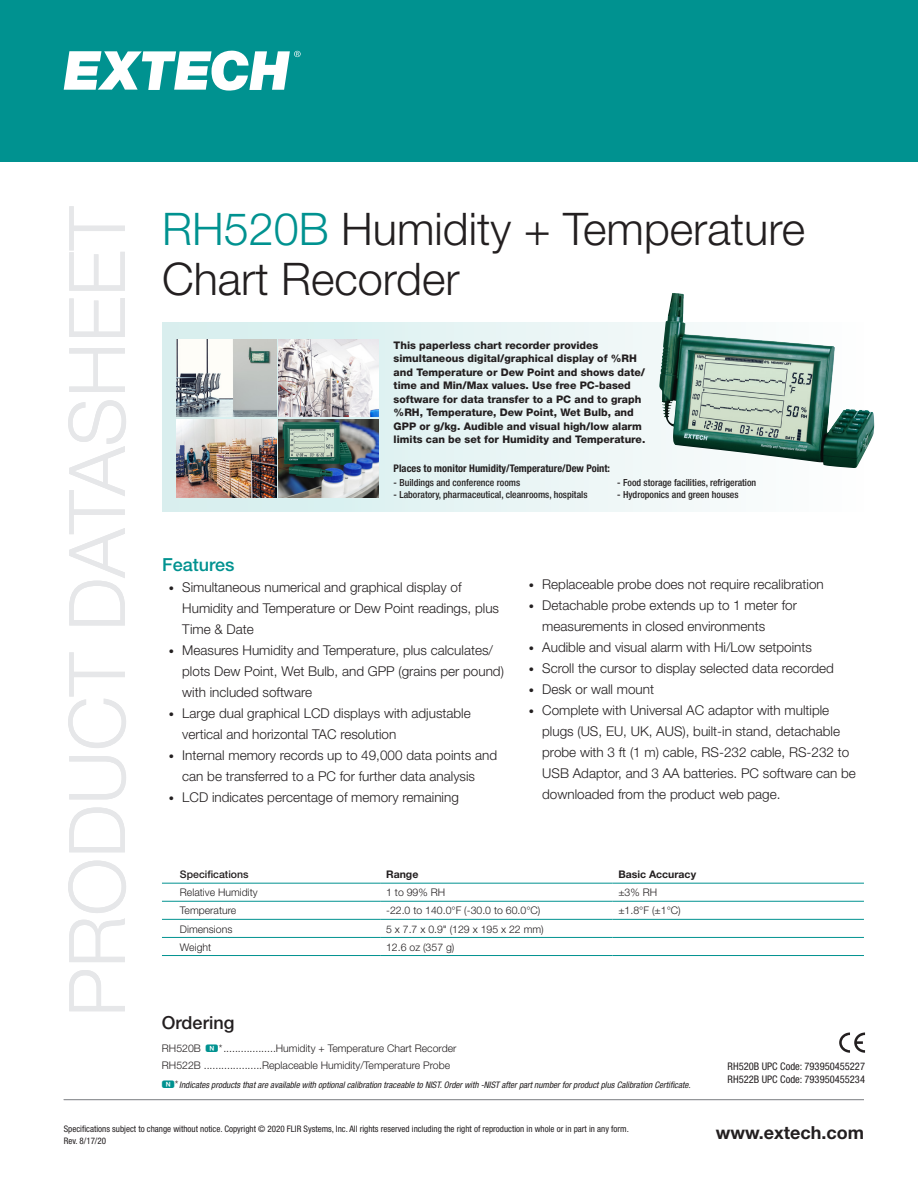
<style>
.page{position:relative;width:918px;height:1188px;background:#fff}
.page>*{position:absolute;margin:0;border:0;box-sizing:border-box;transform-origin:0 0}
.t1{font:300 78px "Helvetica Neue LT";color:#e6e7e9}
.t2{font:300 45px/49.5px "Helvetica Neue LT";color:#231f20}
.t3{font:700 18px "Helvetica Neue LT";color:#231f20}
.t4{font:500 18px "Helvetica Neue LT";color:#009290}
.t5{font:500 18px "Helvetica Neue LT";color:#231f20}
.t6{font:300 13.5px/21px "Helvetica Neue LT";color:#231f20}
.t7{font:800 10.5px/13.5px "Helvetica Neue LT";color:#231f20}
.t8{font:300 10.5px "Helvetica Neue LT";color:#231f20}
.t9{font:condensed 10.5px "Helvetica Neue LT";color:#231f20}
.t10{font:700 condensed 10.5px "Helvetica Neue LT";color:#231f20}
.t11{font:700 10.5px "Helvetica Neue LT";color:#231f20}
.t12{font:500 10.5px "Helvetica Neue LT";color:#231f20}
.t13{font:10.5px "Deutsche Bahn AG Six";color:#009290}
.t14{font:500 condensed 9.75px "Helvetica Neue LT";color:#231f20}
.t15{font:condensed 9px/12px "Helvetica Neue LT";color:#231f20}
.t16{font:italic condensed 9px "Helvetica Neue LT";color:#231f20}
.s1{color:#009290}
.s2{font-size:10.5px}
.s3{font-family:"Deutsche Bahn AG Six";font-weight:400;color:#009290}
.s4{font-weight:300;font-style:normal;font-stretch:normal;font-size:10.5px}
</style>
<div class="page">
<div style="left:162px;top:323px;width:702px;height:189px;background:linear-gradient(to right,#cfe6e5,#fff)"></div>
<div style="left:0;top:0;width:918px;height:162px;background:#009290"></div>
<svg style="left:64px;top:51px;width:237px;height:40px"></svg>
<hr style="left:64px;top:1099px;width:800px;height:1px;background:#939598">
<hr style="left:162px;top:883px;width:218px;height:1px;background:#009290">
<hr style="left:380px;top:883px;width:232px;height:1px;background:#009290">
<hr style="left:612px;top:883px;width:252px;height:1px;background:#009290">
<hr style="left:162px;top:901px;width:218px;height:1px;background:#009290">
<hr style="left:380px;top:901px;width:232px;height:1px;background:#009290">
<hr style="left:612px;top:901px;width:252px;height:1px;background:#009290">
<hr style="left:162px;top:919px;width:218px;height:1px;background:#009290">
<hr style="left:380px;top:919px;width:232px;height:1px;background:#009290">
<hr style="left:612px;top:919px;width:252px;height:1px;background:#009290">
<hr style="left:162px;top:937px;width:218px;height:1px;background:#009290">
<hr style="left:380px;top:937px;width:232px;height:1px;background:#009290">
<hr style="left:612px;top:937px;width:252px;height:1px;background:#009290">
<hr style="left:162px;top:955px;width:218px;height:1px;background:#009290">
<hr style="left:380px;top:955px;width:232px;height:1px;background:#009290">
<hr style="left:612px;top:955px;width:252px;height:1px;background:#009290">
<svg style="left:839px;top:1033px;width:26px;height:20px"></svg>
<img style="left:659px;top:293px;width:215px;height:175px">
<img style="left:277px;top:339px;width:101px;height:78px">
<svg style="left:177px;top:339px;width:100px;height:78px"></svg>
<img style="left:177px;top:419px;width:101px;height:78px">
<img style="left:278px;top:419px;width:100px;height:78px">
<p class="t1" style="left:50px;top:1017px;width:812px;rotate:-90deg">PRODUCT DATASHEET</p>
<p class="t2" style="left:162px;top:204px;width:645px"><span class="s1">RH520B</span> Humidity + Temperature<br>Chart Recorder</p>
<p class="t7" style="left:394px;top:338px;width:253px">This paperless chart recorder provides simultaneous digital/graphical display of %RH and Temperature or Dew Point and shows date/ time and Min/Max values. Use free PC-based software for data transfer to a PC and to graph %RH, Temperature, Dew Point, Wet Bulb, and GPP or g/kg. Audible and visual high/low alarm limits can be set for Humidity and Temperature.</p>
<p class="t10" style="left:394px;top:462px;width:218px">Places to monitor Humidity/Temperature/Dew Point:</p>
<p class="t14" style="left:394px;top:476px;width:128px">- Buildings and conference rooms</p>
<p class="t14" style="left:394px;top:488px;width:195px">- Laboratory, pharmaceutical, cleanrooms, hospitals</p>
<p class="t14" style="left:617px;top:476px;width:140px">- Food storage facilities, refrigeration</p>
<p class="t14" style="left:617px;top:488px;width:123px">- Hydroponics and green houses</p>
<p class="t4" style="left:162px;top:554px;width:74px">Features</p>
<p class="t6" style="left:182px;top:576px;width:318px;text-indent:-14px"><span class="s2">•</span> Simultaneous numerical and graphical display of<br>Humidity and Temperature or Dew Point readings, plus<br>Time &amp; Date</p>
<p class="t6" style="left:182px;top:639px;width:323px;text-indent:-14px"><span class="s2">•</span> Measures Humidity and Temperature, plus calculates/ plots Dew Point, Wet Bulb, and GPP (grains per pound) with included software</p>
<p class="t6" style="left:182px;top:702px;width:290px;text-indent:-14px"><span class="s2">•</span> Large dual graphical LCD displays with adjustable vertical and horizontal TAC resolution</p>
<p class="t6" style="left:182px;top:744px;width:316px;text-indent:-14px"><span class="s2">•</span> Internal memory records up to 49,000 data points and can be transferred to a PC for further data analysis</p>
<p class="t6" style="left:169px;top:786px;width:292px"><span class="s2">•</span> LCD indicates percentage of memory remaining</p>
<p class="t6" style="left:529px;top:573px;width:297px"><span class="s2">•</span> Replaceable probe does not require recalibration</p>
<p class="t6" style="left:542px;top:594px;width:256px;text-indent:-14px"><span class="s2">•</span> Detachable probe extends up to 1 meter for measurements in closed environments</p>
<p class="t6" style="left:529px;top:636px;width:285px"><span class="s2">•</span> Audible and visual alarm with Hi/Low setpoints</p>
<p class="t6" style="left:529px;top:657px;width:307px"><span class="s2">•</span> Scroll the cursor to display selected data recorded</p>
<p class="t6" style="left:529px;top:678px;width:127px"><span class="s2">•</span> Desk or wall mount</p>
<p class="t6" style="left:542px;top:699px;width:315px;text-indent:-14px"><span class="s2">•</span> Complete with Universal AC adaptor with multiple plugs (US, EU, UK, AUS), built-in stand, detachable probe with 3 ft (1 m) cable, RS-232 cable, RS-232 to USB Adaptor, and 3 AA batteries. PC software can be downloaded from the product web page.</p>
<p class="t12" style="left:180px;top:868px;width:70px">Specifications</p>
<p class="t11" style="left:386px;top:868px;width:34px">Range</p>
<p class="t11" style="left:618px;top:868px;width:79px">Basic Accuracy</p>
<p class="t8" style="left:180px;top:886px;width:79px">Relative Humidity</p>
<p class="t8" style="left:386px;top:886px;width:60px">1 to 99% RH</p>
<p class="t8" style="left:618px;top:886px;width:40px">±3% RH</p>
<p class="t8" style="left:180px;top:904px;width:58px">Temperature</p>
<p class="t8" style="left:386px;top:904px;width:156px">-22.0 to 140.0°F (-30.0 to 60.0°C)</p>
<p class="t8" style="left:618px;top:904px;width:64px">±1.8°F (±1°C)</p>
<p class="t8" style="left:180px;top:922px;width:54px">Dimensions</p>
<p class="t8" style="left:386px;top:922px;width:159px">5 x 7.7 x 0.9" (129 x 195 x 22 mm)</p>
<p class="t8" style="left:180px;top:940px;width:33px">Weight</p>
<p class="t8" style="left:386px;top:940px;width:70px">12.6 oz (357 g)</p>
<p class="t5" style="left:162px;top:1012px;width:74px">Ordering</p>
<p class="t8" style="left:162px;top:1042px;width:296px">RH520B <span class="s3">N</span> * ..................Humidity + Temperature Chart Recorder</p>
<p class="t8" style="left:162px;top:1059px;width:290px">RH522B ....................Replaceable Humidity/Temperature Probe</p>
<p class="t13" style="left:162px;top:1078px;width:14px">N</p>
<p class="t16" style="left:175px;top:1080px;width:517px"><span class="s4">*</span>Indicates products that are available with optional calibration traceable to NIST. Order with -NIST after part number for product plus Calibration Certificate.</p>
<p class="t9" style="left:728px;top:1060px;width:139px">RH520B UPC Code: 793950455227</p>
<p class="t9" style="left:728px;top:1073px;width:139px">RH522B UPC Code: 793950455234</p>
<p class="t15" style="left:64px;top:1123px;width:567px">Specifications subject to change without notice. Copyright © 2020 FLIR Systems, Inc. All rights reserved including the right of reproduction in whole or in part in any form.<br>Rev. 8/17/20</p>
<p class="t3" style="left:716px;top:1122px;width:150px">www.extech.com</p>
</div>
